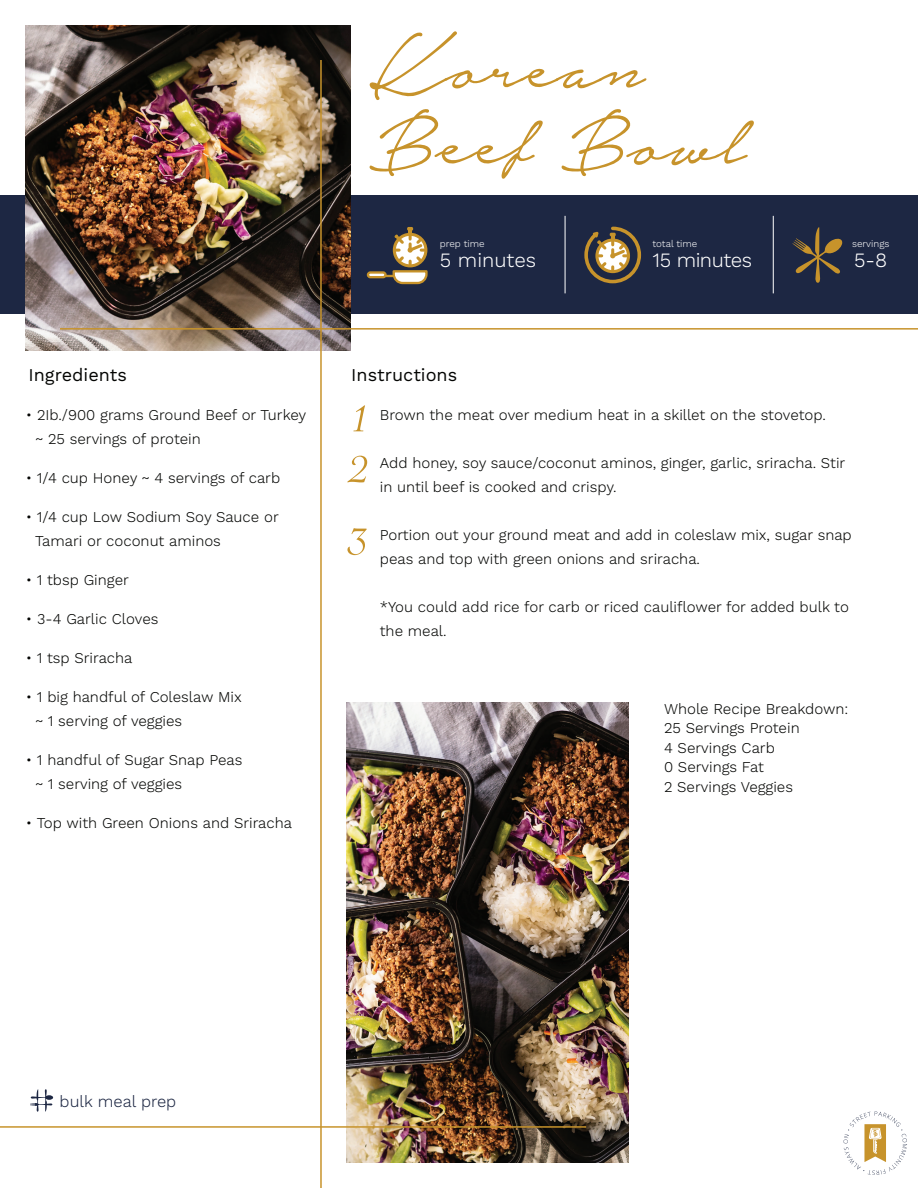
<style>
.page{position:relative;width:918px;height:1188px;background:#fff}
.page>*{position:absolute;margin:0;border:0;box-sizing:border-box;transform-origin:0 0}
.t1{font:98.85px/76.5px "Notera";color:#c7932b}
.t2{font:65.7px/50.8px "Savoye Let Plain";color:#c7932b}
.t3{font:300 20.25px "Work Sans";letter-spacing:-.025em;color:#fff}
.t4{font:300 20.25px "Work Sans";color:#fff}
.t5{font:18px "Work Sans";color:#040503}
.t6{font:300 16.35px "Work Sans";color:#1d2743}
.t7{font:300 15px/24px "Work Sans";color:#040503}
.t8{font:300 9.75px "Work Sans";color:#fff}
</style>
<div class="page">
<svg style="left:843px;top:1111px;width:64px;height:64px"></svg>
<div style="left:0;top:195px;width:918px;height:119px;background:#1d2743"></div>
<svg style="left:384px;top:227px;width:44px;height:58px"></svg>
<div style="left:368px;top:272px;width:17px;height:5px;background:#fff;border-radius:2px"></div>
<div style="left:367px;top:271px;width:20px;height:7px;border:2px solid #c7932b;border-radius:2px"></div>
<svg style="left:792px;top:227px;width:51px;height:56px"></svg>
<svg style="left:584px;top:226px;width:58px;height:58px"></svg>
<hr style="left:565px;top:216px;width:1px;height:77px;background:#fff">
<hr style="left:773px;top:216px;width:1px;height:77px;background:#fff">
<img style="left:346px;top:703px;width:283px;height:460px">
<img style="left:26px;top:26px;width:325px;height:325px">
<hr style="left:320px;top:60px;width:2px;height:1128px;background:#c7932b">
<hr style="left:60px;top:328px;width:858px;height:2px;background:#c7932b">
<hr style="left:0;top:1126px;width:586px;height:2px;background:#c7932b">
<svg style="left:30px;top:1089px;width:23px;height:23px"></svg>
<h1 class="t1" style="left:370px;top:30px;width:378px">Korean<br>Beef Bowl</h1>
<p class="t8" style="left:652px;top:238px;width:46px">total time</p>
<p class="t8" style="left:440px;top:238px;width:46px">prep time</p>
<h3 class="t4" style="left:440px;top:248px;width:98px">5 minutes</h3>
<h3 class="t3" style="left:653px;top:248px;width:101px">15 minutes</h3>
<p class="t8" style="left:852px;top:238px;width:39px">servings</p>
<h3 class="t3" style="left:854px;top:248px;width:35px">5-8</h3>
<p class="t5" style="left:28px;top:365px;width:100px">Ingredients</p>
<p class="t5" style="left:351px;top:365px;width:107px">Instructions</p>
<h2 class="t2" style="left:351px;top:387px;width:21px">1<br>2</h2>
<p class="t7" style="left:380px;top:403px;width:447px">Brown the meat over medium heat in a skillet on the stovetop.</p>
<p class="t7" style="left:380px;top:451px;width:467px">Add honey, soy sauce/coconut aminos, ginger, garlic, sriracha. Stir in until beef is cooked and crispy.</p>
<p class="t7" style="left:380px;top:523px;width:474px">Portion out your ground meat and add in coleslaw mix, sugar snap peas and top with green onions and sriracha.</p>
<p class="t7" style="left:380px;top:595px;width:471px">*You could add rice for carb or riced cauliflower for added bulk to the meal.</p>
<p class="t7" style="left:36px;top:403px;width:272px;text-indent:-10px">• 2Ib./900 grams Ground Beef or Turkey ~ 25 servings of protein</p>
<p class="t7" style="left:26px;top:466px;width:256px">• 1/4 cup Honey ~ 4 servings of carb</p>
<p class="t7" style="left:35px;top:505px;width:245px;text-indent:-9px">• 1/4 cup Low Sodium Soy Sauce or<br>Tamari or coconut aminos</p>
<p class="t7" style="left:26px;top:568px;width:105px">• 1 tbsp Ginger</p>
<p class="t7" style="left:26px;top:607px;width:134px">• 3-4 Garlic Cloves</p>
<p class="t7" style="left:26px;top:646px;width:108px">• 1 tsp Sriracha</p>
<p class="t7" style="left:36px;top:685px;width:208px;text-indent:-10px">• 1 big handful of Coleslaw Mix ~ 1 serving of veggies</p>
<p class="t7" style="left:36px;top:748px;width:209px;text-indent:-10px">• 1 handful of Sugar Snap Peas ~ 1 serving of veggies</p>
<p class="t7" style="left:26px;top:811px;width:268px">• Top with Green Onions and Sriracha</p>
<h2 class="t2" style="left:349px;top:510px;width:22px">3</h2>
<p class="t7" style="left:664px;top:700px;width:186px;line-height:19.5px">Whole Recipe Breakdown:<br>25 Servings Protein<br>4 Servings Carb<br>0 Servings Fat<br>2 Servings Veggies</p>
<p class="t6" style="left:60px;top:1091px;width:118px">bulk meal prep</p>
</div>
